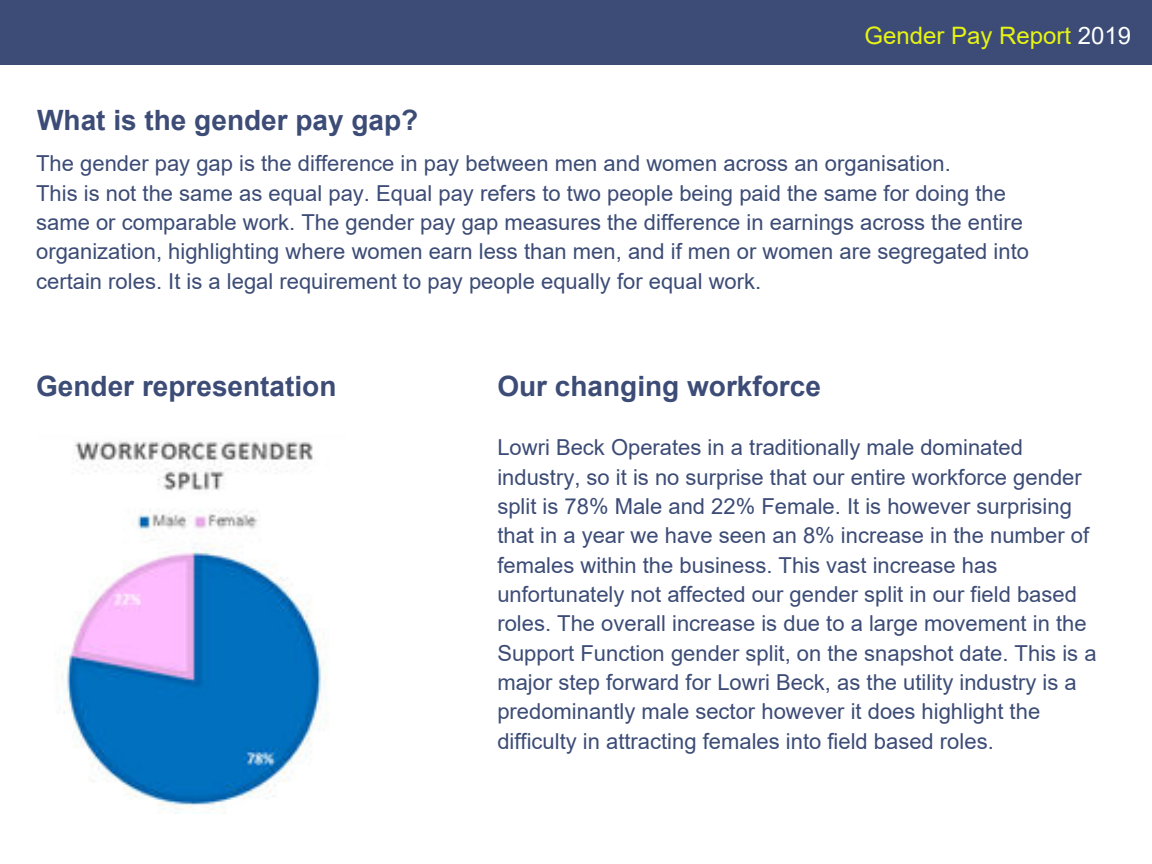
<style>
.page{position:relative;width:1152px;height:864px;background:#fff}
.page>*{position:absolute;margin:0;border:0;box-sizing:border-box;transform-origin:0 0}
.t1{font:700 28px "Arial";color:#3c4c76}
.t2{font:24px "Arial";color:#e8f412}
.t3{font:22px/29.2px "Arial";color:#3c4c76}
.s1{color:#fff}
</style>
<div class="page">
<div style="left:0;top:0;width:1152px;height:65px;background:#3c4c76"></div>
<img style="left:57px;top:441px;width:272px;height:372px">
<p class="t2" style="left:864px;top:19px;width:268px">Gender Pay Report <span class="s1">2019</span></p>
<p class="t1" style="left:37px;top:100px;width:383px">What is the gender pay gap?</p>
<p class="t3" style="left:36px;top:149px;width:994px">The gender pay gap is the difference in pay between men and women across an organisation.<br>This is not the same as equal pay. Equal pay refers to two people being paid the same for doing the same or comparable work. The gender pay gap measures the difference in earnings across the entire organization, highlighting where women earn less than men, and if men or women are segregated into certain roles. It is a legal requirement to pay people equally for equal work.</p>
<p class="t1" style="left:36px;top:366px;width:302px">Gender representation</p>
<p class="t1" style="left:497px;top:366px;width:325px">Our changing workforce</p>
<p class="t3" style="left:497px;top:433px;width:601px">Lowri Beck Operates in a traditionally male dominated industry, so it is no surprise that our entire workforce gender split is 78% Male and 22% Female. It is however surprising that in a year we have seen an 8% increase in the number of females within the business. This vast increase has unfortunately not affected our gender split in our field based roles. The overall increase is due to a large movement in the Support Function gender split, on the snapshot date. This is a major step forward for Lowri Beck, as the utility industry is a predominantly male sector however it does highlight the difficulty in attracting females into field based roles.</p>
</div>
